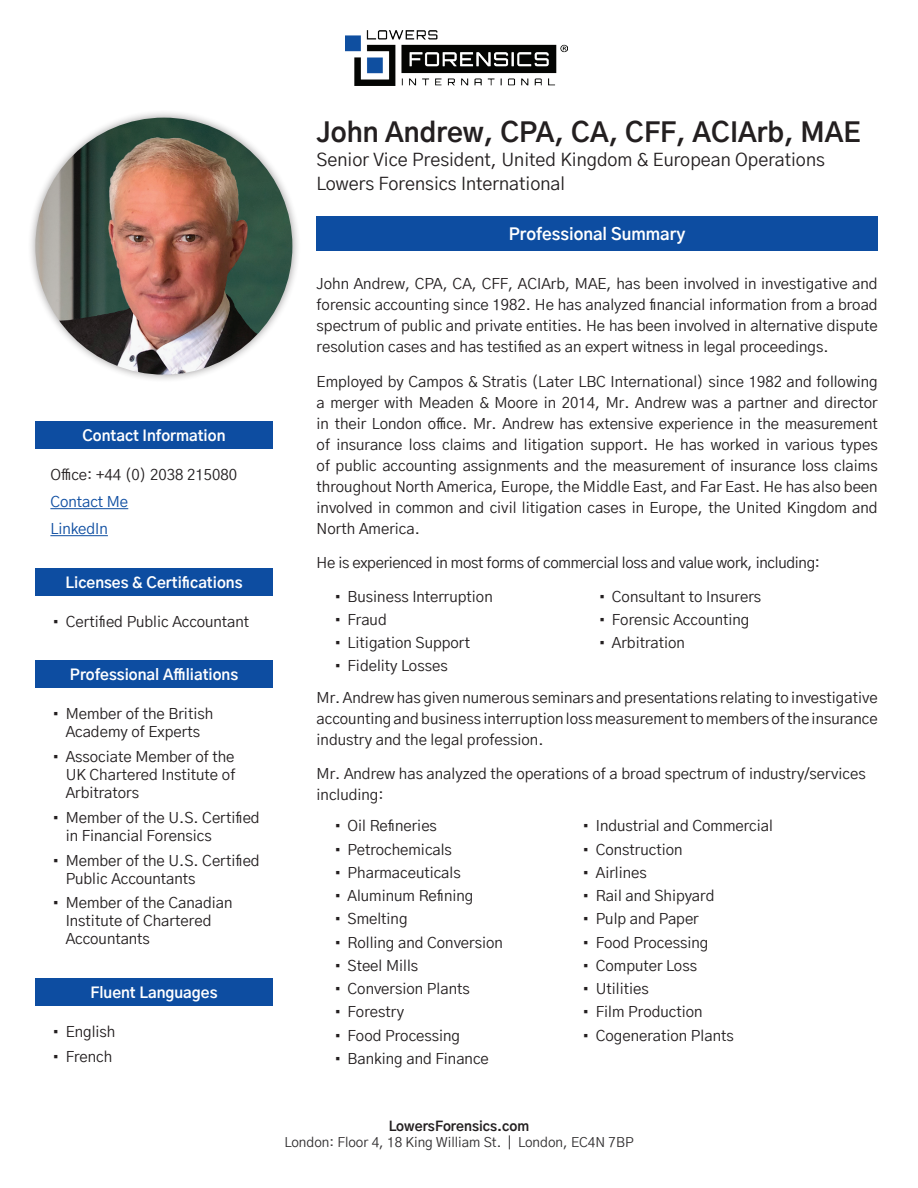
<style>
.page{position:relative;width:918px;height:1188px;background:#fff}
.page>*{position:absolute;margin:0;border:0;box-sizing:border-box;transform-origin:0 0}
.t1{font:700 27px "Gothic A1";color:#231f20}
.t2{font:18px/24px "Gothic A1";color:#231f20}
.t3{font:700 16.5px "Gothic A1";color:#fff}
.t4{font:15px/21px "Gothic A1";color:#231f20;text-align:justify}
.t5{font:700 15px "Gothic A1";color:#fff}
.t6{font:15px "Gothic A1";letter-spacing:-.02em;color:#231f20}
.t7{font:15px/27px "Gothic A1";color:#0d4da1}
.t8{font:13.5px "Gothic A1";color:#312f30}
.t9{font:700 13.5px "Gothic A1";color:#231f20}
</style>
<div class="page">
<img style="left:346px;top:30px;width:221px;height:56px">
<div style="left:317px;top:217px;width:561px;height:34px;background:#0d4da1"></div>
<div style="left:27px;top:109px;width:273px;height:274px;background:#231f20;opacity:.42"></div>
<img style="left:35px;top:118px;width:257px;height:257px;border-radius:129px">
<div style="left:35px;top:421px;width:238px;height:28px;background:#0d4da1"></div>
<hr style="left:50px;top:508px;width:78px;height:1px;background:#0d4da1">
<hr style="left:50px;top:535px;width:58px;height:1px;background:#0d4da1">
<div style="left:35px;top:568px;width:238px;height:27px;background:#0d4da1"></div>
<div style="left:35px;top:661px;width:238px;height:27px;background:#0d4da1"></div>
<div style="left:35px;top:978px;width:238px;height:27px;background:#0d4da1"></div>
<p class="t5" style="left:83px;top:424px;width:144px">Contact Information</p>
<p class="t4" style="left:50px;top:464px;width:188px">Office: +44 (0) 2038 215080</p>
<p class="t7" style="left:50px;top:488px;width:79px">Contact Me<br>LinkedIn</p>
<p class="t5" style="left:66px;top:570px;width:178px">Licenses &amp; Certifications</p>
<p class="t4" style="left:52px;top:610px;width:199px">• Certified Public Accountant</p>
<p class="t5" style="left:70px;top:663px;width:170px">Professional Affiliations</p>
<p class="t4" style="left:52px;top:704px;width:162px;line-height:18px;text-align:center">• Member of the British<br>Academy of Experts</p>
<p class="t4" style="left:66px;top:747px;width:171px;line-height:18px;text-indent:-14px">• Associate Member of the UK Chartered Institute of Arbitrators</p>
<p class="t4" style="left:66px;top:808px;width:195px;line-height:18px;text-indent:-14px">• Member of the U.S. Certified in Financial Forensics</p>
<p class="t4" style="left:66px;top:851px;width:195px;line-height:18px;text-indent:-14px">• Member of the U.S. Certified<br>Public Accountants</p>
<p class="t4" style="left:66px;top:893px;width:168px;line-height:18px;text-align:left;text-indent:-14px">• Member of the Canadian<br>Institute of Chartered<br>Accountants</p>
<p class="t5" style="left:91px;top:980px;width:128px">Fluent Languages</p>
<p class="t4" style="left:52px;top:1020px;width:65px">• English</p>
<p class="t4" style="left:52px;top:1046px;width:62px">• French</p>
<h1 class="t1" style="left:317px;top:110px;width:546px">John Andrew, CPA, CA, CFF, ACIArb, MAE</h1>
<p class="t2" style="left:317px;top:146px;width:510px">Senior Vice President, United Kingdom &amp; European Operations<br>Lowers Forensics International</p>
<p class="t3" style="left:509px;top:221px;width:178px">Professional Summary</p>
<p class="t4" style="left:317px;top:273px;width:563px">John Andrew, CPA, CA, CFF, ACIArb, MAE, has been involved in investigative and forensic accounting since 1982. He has analyzed financial information from a broad spectrum of public and private entities. He has been involved in alternative dispute resolution cases and has testified as an expert witness in legal proceedings.</p>
<p class="t4" style="left:317px;top:371px;width:563px">Employed by Campos &amp; Stratis (Later LBC International) since 1982 and following a merger with Meaden &amp; Moore in 2014, Mr. Andrew was a partner and director in their London office. Mr. Andrew has extensive experience in the measurement of insurance loss claims and litigation support. He has worked in various types of public accounting assignments and the measurement of insurance loss claims throughout North America, Europe, the Middle East, and Far East. He has also been involved in common and civil litigation cases in Europe, the United Kingdom and North America.</p>
<p class="t6" style="left:317px;top:552px;width:505px">He is experienced in most forms of commercial loss and value work, including:</p>
<p class="t4" style="left:334px;top:585px;width:160px">• Business Interruption</p>
<p class="t4" style="left:334px;top:608px;width:54px">• Fraud</p>
<p class="t4" style="left:334px;top:632px;width:137px">• Litigation Support</p>
<p class="t4" style="left:334px;top:655px;width:115px">• Fidelity Losses</p>
<p class="t4" style="left:598px;top:585px;width:164px">• Consultant to Insurers</p>
<p class="t4" style="left:598px;top:608px;width:152px">• Forensic Accounting</p>
<p class="t4" style="left:598px;top:632px;width:88px">• Arbitration</p>
<p class="t4" style="left:317px;top:687px;width:563px">Mr. Andrew has given numerous seminars and presentations relating to investigative accounting and business interruption loss measurement to members of the insurance industry and the legal profession.</p>
<p class="t4" style="left:317px;top:763px;width:551px">Mr. Andrew has analyzed the operations of a broad spectrum of industry/services including:</p>
<p class="t4" style="left:334px;top:815px;width:104px">• Oil Refineries</p>
<p class="t4" style="left:334px;top:838px;width:119px">• Petrochemicals</p>
<p class="t4" style="left:334px;top:861px;width:128px">• Pharmaceuticals</p>
<p class="t4" style="left:334px;top:885px;width:141px">• Aluminum Refining</p>
<p class="t4" style="left:334px;top:908px;width:75px">• Smelting</p>
<p class="t4" style="left:334px;top:931px;width:170px">• Rolling and Conversion</p>
<p class="t4" style="left:334px;top:954px;width:86px">• Steel Mills</p>
<p class="t4" style="left:334px;top:978px;width:137px">• Conversion Plants</p>
<p class="t4" style="left:334px;top:1001px;width:72px">• Forestry</p>
<p class="t4" style="left:334px;top:1024px;width:128px">• Food Processing</p>
<p class="t4" style="left:334px;top:1047px;width:156px">• Banking and Finance</p>
<p class="t4" style="left:582px;top:815px;width:192px">• Industrial and Commercial</p>
<p class="t4" style="left:582px;top:838px;width:102px">• Construction</p>
<p class="t4" style="left:582px;top:861px;width:66px">• Airlines</p>
<p class="t4" style="left:582px;top:885px;width:134px">• Rail and Shipyard</p>
<p class="t4" style="left:582px;top:908px;width:118px">• Pulp and Paper</p>
<p class="t4" style="left:582px;top:931px;width:128px">• Food Processing</p>
<p class="t4" style="left:582px;top:954px;width:116px">• Computer Loss</p>
<p class="t4" style="left:582px;top:978px;width:68px">• Utilities</p>
<p class="t4" style="left:582px;top:1001px;width:122px">• Film Production</p>
<p class="t4" style="left:582px;top:1024px;width:153px">• Cogeneration Plants</p>
<p class="t9" style="left:389px;top:1115px;width:142px">LowersForensics.com</p>
<p class="t8" style="left:284px;top:1132px;width:351px">London: Floor 4, 18 King William St. | London, EC4N 7BP</p>
</div>
